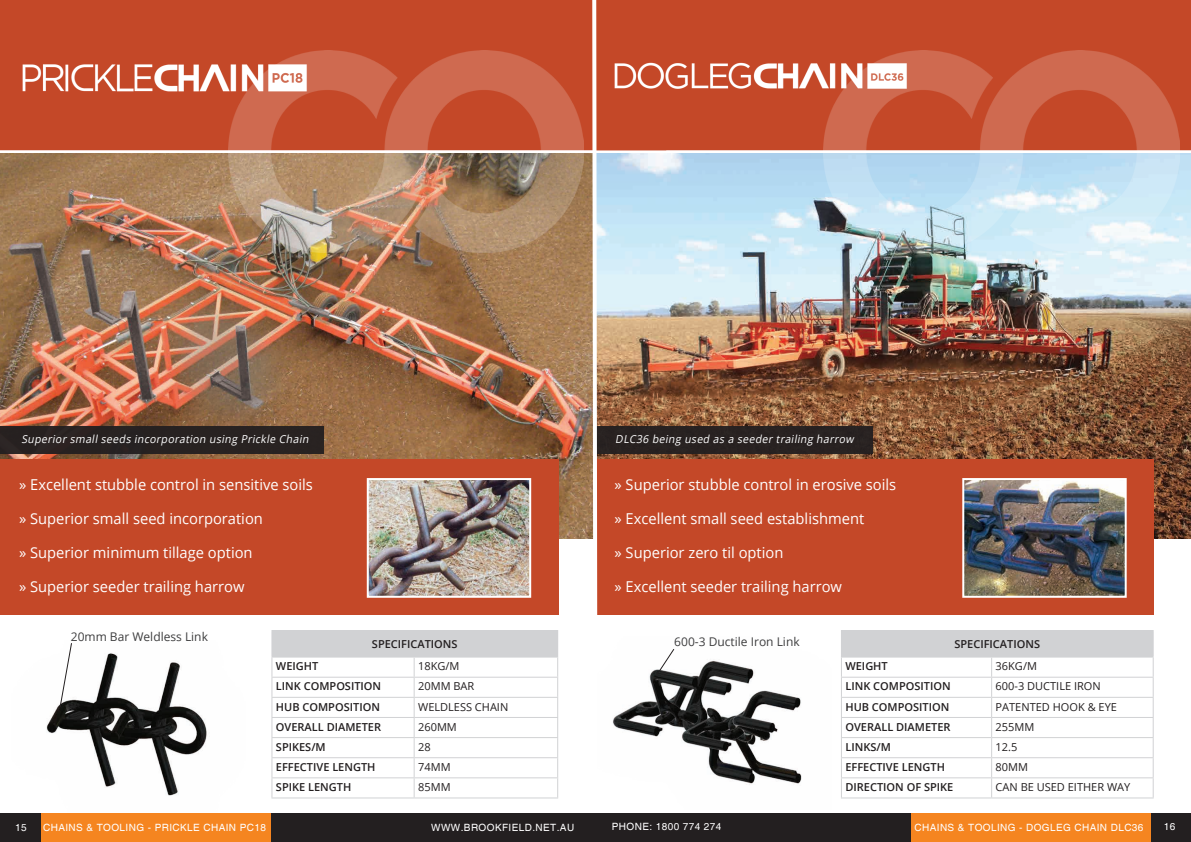
<style>
.page{position:relative;width:1191px;height:842px;background:#fff}
.page>*{position:absolute;margin:0;border:0;box-sizing:border-box;transform-origin:0 0}
.t1{font:15px "Open Sans";color:#fff}
.t2{font:12px "Open Sans";color:#3e3e3f}
.t3{font:600 11px "Open Sans";color:#231f20}
.t4{font:11px "Open Sans";color:#231f20}
.t5{font:italic 11px "Open Sans";color:#fff;scale:.95 1}
.t6{font:10px "Helvetica";letter-spacing:.04em;color:#fff}
</style>
<div class="page">
<img style="left:0;top:153px;width:1191px;height:385px">
<div style="left:0;top:0;width:590px;height:150px;background:#c44828"></div>
<img style="left:228px;top:50px;width:355px;height:202px">
<div style="left:0;top:459px;width:558px;height:156px;background:#c44828"></div>
<div style="left:0;top:426px;width:323px;height:28px;background:#231f20"></div>
<img style="left:370px;top:481px;width:158px;height:114px">
<div style="left:367px;top:478px;width:164px;height:120px;border:2px solid #fff"></div>
<div style="left:272px;top:631px;width:286px;height:26px;background:#d1d2d4"></div>
<hr style="left:271px;top:677px;width:143px;height:1px;background:#d1d2d4">
<hr style="left:414px;top:677px;width:144px;height:1px;background:#d1d2d4">
<hr style="left:271px;top:697px;width:143px;height:1px;background:#d1d2d4">
<hr style="left:414px;top:697px;width:144px;height:1px;background:#d1d2d4">
<hr style="left:271px;top:717px;width:143px;height:1px;background:#d1d2d4">
<hr style="left:414px;top:717px;width:144px;height:1px;background:#d1d2d4">
<hr style="left:271px;top:737px;width:143px;height:1px;background:#d1d2d4">
<hr style="left:414px;top:737px;width:144px;height:1px;background:#d1d2d4">
<hr style="left:271px;top:757px;width:143px;height:1px;background:#d1d2d4">
<hr style="left:414px;top:757px;width:144px;height:1px;background:#d1d2d4">
<hr style="left:271px;top:777px;width:143px;height:1px;background:#d1d2d4">
<hr style="left:414px;top:777px;width:144px;height:1px;background:#d1d2d4">
<svg style="left:414px;top:658px;width:1px;height:139px"></svg>
<hr style="left:271px;top:797px;width:143px;height:1px;background:#d1d2d4">
<hr style="left:414px;top:797px;width:144px;height:1px;background:#d1d2d4">
<hr style="left:271px;top:630px;width:143px;height:1px;background:#d1d2d4">
<svg style="left:271px;top:631px;width:1px;height:166px"></svg>
<hr style="left:414px;top:630px;width:144px;height:1px;background:#d1d2d4">
<svg style="left:557px;top:658px;width:1px;height:139px"></svg>
<hr style="left:271px;top:657px;width:143px;height:1px;background:#d1d2d4">
<hr style="left:414px;top:657px;width:144px;height:1px;background:#d1d2d4">
<img style="left:46px;top:653px;width:161px;height:143px">
<svg style="left:59px;top:643px;width:14px;height:65px"></svg>
<img style="left:19px;top:63px;width:289px;height:28px">
<div style="left:0;top:813px;width:603px;height:29px;background:#231f20"></div>
<div style="left:41px;top:813px;width:229px;height:29px;background:#f58520"></div>
<div style="left:599px;top:0;width:592px;height:150px;background:#c44828"></div>
<img style="left:823px;top:50px;width:356px;height:202px">
<div style="left:595px;top:459px;width:558px;height:156px;background:#c44828"></div>
<div style="left:595px;top:426px;width:278px;height:28px;background:#231f20"></div>
<img style="left:965px;top:481px;width:158px;height:114px">
<div style="left:962px;top:478px;width:164px;height:120px;border:2px solid #fff"></div>
<div style="left:841px;top:631px;width:312px;height:26px;background:#d1d2d4"></div>
<hr style="left:841px;top:677px;width:150px;height:1px;background:#d1d2d4">
<hr style="left:991px;top:677px;width:162px;height:1px;background:#d1d2d4">
<hr style="left:841px;top:697px;width:150px;height:1px;background:#d1d2d4">
<hr style="left:991px;top:697px;width:162px;height:1px;background:#d1d2d4">
<hr style="left:841px;top:717px;width:150px;height:1px;background:#d1d2d4">
<hr style="left:991px;top:717px;width:162px;height:1px;background:#d1d2d4">
<hr style="left:841px;top:737px;width:150px;height:1px;background:#d1d2d4">
<hr style="left:991px;top:737px;width:162px;height:1px;background:#d1d2d4">
<hr style="left:841px;top:757px;width:150px;height:1px;background:#d1d2d4">
<hr style="left:991px;top:757px;width:162px;height:1px;background:#d1d2d4">
<hr style="left:841px;top:777px;width:150px;height:1px;background:#d1d2d4">
<hr style="left:991px;top:777px;width:162px;height:1px;background:#d1d2d4">
<svg style="left:991px;top:658px;width:1px;height:139px"></svg>
<hr style="left:841px;top:797px;width:150px;height:1px;background:#d1d2d4">
<hr style="left:991px;top:797px;width:162px;height:1px;background:#d1d2d4">
<hr style="left:841px;top:630px;width:150px;height:1px;background:#d1d2d4">
<svg style="left:841px;top:658px;width:1px;height:139px"></svg>
<hr style="left:991px;top:630px;width:162px;height:1px;background:#d1d2d4">
<svg style="left:1152px;top:658px;width:1px;height:139px"></svg>
<hr style="left:841px;top:657px;width:150px;height:1px;background:#d1d2d4">
<hr style="left:991px;top:657px;width:162px;height:1px;background:#d1d2d4">
<img style="left:612px;top:62px;width:295px;height:26px">
<img style="left:613px;top:660px;width:189px;height:125px">
<svg style="left:655px;top:649px;width:20px;height:28px"></svg>
<div style="left:594px;top:813px;width:597px;height:29px;background:#231f20"></div>
<div style="left:910px;top:813px;width:240px;height:29px;background:#f58520"></div>
<svg style="left:590px;top:0;width:9px;height:615px"></svg>
<p class="t5" style="left:21px;top:431px;width:306px">Superior small seeds incorporation using Prickle Chain</p>
<p class="t5" style="left:615px;top:431px;width:255px">DLC36 being used as a seeder trailing harrow</p>
<p class="t1" style="left:19px;top:475px;width:295px">» Excellent stubble control in sensitive soils</p>
<p class="t1" style="left:19px;top:509px;width:245px">» Superior small seed incorporation</p>
<p class="t1" style="left:19px;top:543px;width:235px">» Superior minimum tillage option</p>
<p class="t1" style="left:19px;top:577px;width:227px">» Superior seeder trailing harrow</p>
<p class="t1" style="left:614px;top:475px;width:283px">» Superior stubble control in erosive soils</p>
<p class="t1" style="left:614px;top:509px;width:251px">» Excellent small seed establishment</p>
<p class="t1" style="left:614px;top:543px;width:170px">» Superior zero til option</p>
<p class="t1" style="left:614px;top:577px;width:229px">» Excellent seeder trailing harrow</p>
<p class="t2" style="left:71px;top:628px;width:139px">20mm Bar Weldless Link</p>
<p class="t3" style="left:372px;top:636px;width:87px">SPECIFICATIONS</p>
<p class="t2" style="left:674px;top:633px;width:127px">600-3 Ductile Iron Link</p>
<p class="t3" style="left:954px;top:636px;width:87px">SPECIFICATIONS</p>
<p class="t3" style="left:276px;top:659px;width:44px">WEIGHT</p>
<p class="t4" style="left:418px;top:659px;width:43px">18KG/M</p>
<p class="t3" style="left:276px;top:679px;width:107px">LINK COMPOSITION</p>
<p class="t4" style="left:418px;top:679px;width:58px">20MM BAR</p>
<p class="t3" style="left:276px;top:699px;width:106px">HUB COMPOSITION</p>
<p class="t4" style="left:418px;top:699px;width:92px">WELDLESS CHAIN</p>
<p class="t3" style="left:276px;top:719px;width:107px">OVERALL DIAMETER</p>
<p class="t4" style="left:418px;top:719px;width:40px">260MM</p>
<p class="t3" style="left:276px;top:739px;width:51px">SPIKES/M</p>
<p class="t4" style="left:418px;top:739px;width:14px">28</p>
<p class="t3" style="left:276px;top:759px;width:101px">EFFECTIVE LENGTH</p>
<p class="t4" style="left:418px;top:759px;width:34px">74MM</p>
<p class="t3" style="left:276px;top:780px;width:77px">SPIKE LENGTH</p>
<p class="t4" style="left:418px;top:780px;width:34px">85MM</p>
<p class="t3" style="left:845px;top:659px;width:44px">WEIGHT</p>
<p class="t4" style="left:995px;top:659px;width:43px">36KG/M</p>
<p class="t3" style="left:845px;top:679px;width:107px">LINK COMPOSITION</p>
<p class="t4" style="left:995px;top:679px;width:107px">600-3 DUCTILE IRON</p>
<p class="t3" style="left:845px;top:699px;width:106px">HUB COMPOSITION</p>
<p class="t4" style="left:995px;top:699px;width:123px">PATENTED HOOK &amp; EYE</p>
<p class="t3" style="left:845px;top:719px;width:107px">OVERALL DIAMETER</p>
<p class="t4" style="left:995px;top:719px;width:40px">255MM</p>
<p class="t3" style="left:845px;top:739px;width:47px">LINKS/M</p>
<p class="t4" style="left:995px;top:739px;width:23px">12.5</p>
<p class="t3" style="left:845px;top:759px;width:101px">EFFECTIVE LENGTH</p>
<p class="t4" style="left:995px;top:759px;width:34px">80MM</p>
<p class="t3" style="left:845px;top:780px;width:109px">DIRECTION OF SPIKE</p>
<p class="t4" style="left:995px;top:780px;width:136px">CAN BE USED EITHER WAY</p>
<p class="t6" style="left:15px;top:822px;width:13px">15</p>
<p class="t6" style="left:43px;top:822px;width:224px">CHAINS &amp; TOOLING - PRICKLE CHAIN PC18</p>
<p class="t6" style="left:431px;top:822px;width:145px">WWW.BROOKFIELD.NET.AU</p>
<p class="t6" style="left:612px;top:821px;width:111px">PHONE: 1800 774 274</p>
<p class="t6" style="left:914px;top:822px;width:230px">CHAINS &amp; TOOLING - DOGLEG CHAIN DLC36</p>
<p class="t6" style="left:1164px;top:821px;width:13px">16</p>
</div>
